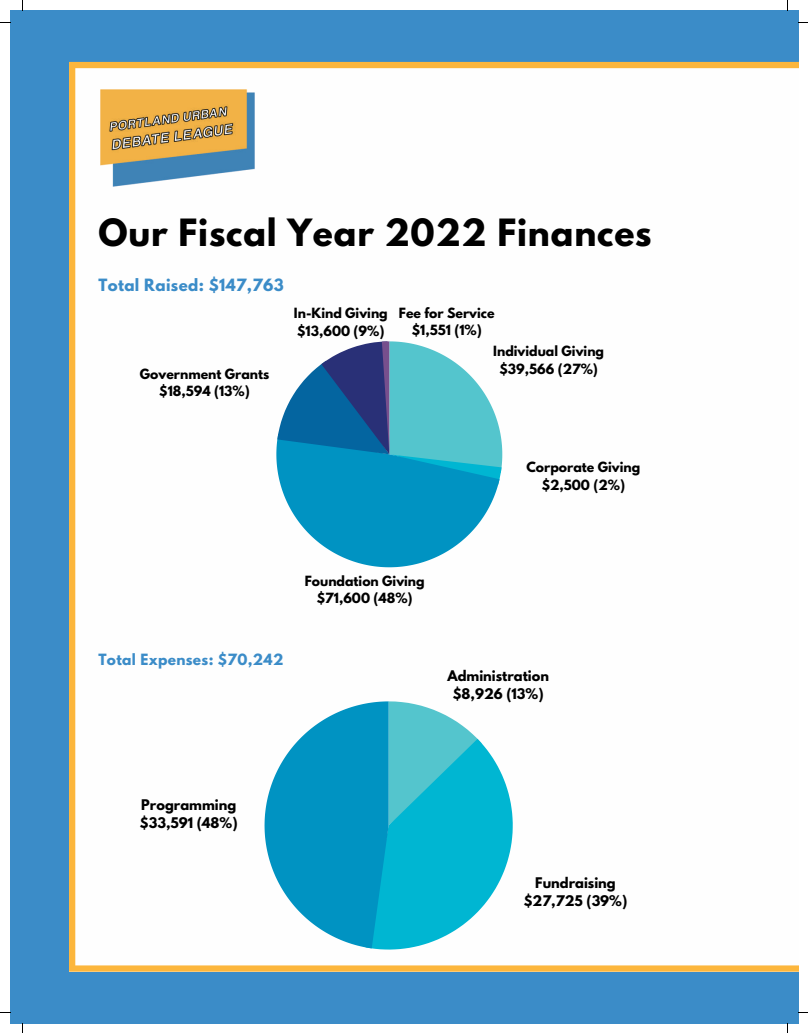
<style>
.page{position:relative;width:808px;height:1033px;background:#fff}
.page>*{position:absolute;margin:0;border:0;box-sizing:border-box;transform-origin:0 0}
.t1{font:700 33.25px "League Spartan";letter-spacing:.025em;color:#000}
.t2{font:700 15px "League Spartan";letter-spacing:.025em;color:#3b8cc8}
.t3{font:700 13.75px "League Spartan";letter-spacing:.025em;color:#3b8cc8}
.t4{font:700 13px/17.9px "League Spartan";color:#000;text-align:center}
.t5{font:700 12.5px/17.4px "League Spartan";color:#000;text-align:center}
</style>
<div class="page">
<div style="left:10px;top:10px;width:788px;height:1013px;background:#3b8cc8"></div>
<div style="left:69px;top:62px;width:729px;height:909px;background:#fefefe"></div>
<img style="left:98px;top:88px;width:158px;height:101px">
<svg style="left:276px;top:341px;width:226px;height:226px;background:#4ca8c8"></svg>
<svg style="left:264px;top:701px;width:248px;height:248px;background:#3eb9d4"></svg>
<h1 class="t1" style="left:98px;top:216px;width:554px">Our Fiscal Year 2022 Finances</h1>
<p class="t2" style="left:98px;top:277px;width:187px">Total Raised: $147,763</p>
<p class="t5" style="left:294px;top:306px;width:95px;text-align:left">In-Kind Giving $13,600 (9%)</p>
<p class="t5" style="left:399px;top:306px;width:97px;line-height:16.9px">Fee for Service $1,551 (1%)</p>
<p class="t5" style="left:493px;top:344px;width:112px">Individual Giving</p>
<p class="t5" style="left:140px;top:366px;width:131px">Government Grants</p>
<p class="t5" style="left:499px;top:361px;width:100px">$39,566 (27%)</p>
<p class="t5" style="left:159px;top:384px;width:92px">$18,594 (13%)</p>
<p class="t5" style="left:526px;top:460px;width:115px">Corporate Giving $2,500 (2%)</p>
<p class="t3" style="left:98px;top:653px;width:186px">Total Expenses: $70,242</p>
<p class="t5" style="left:305px;top:573px;width:121px">Foundation Giving $71,600 (48%)</p>
<p class="t4" style="left:447px;top:668px;width:103px">Administration $8,926 (13%)</p>
<p class="t4" style="left:140px;top:797px;width:99px;text-align:left">Programming $33,591 (48%)</p>
<p class="t4" style="left:524px;top:876px;width:105px">Fundraising $27,725 (39%)</p>
</div>
